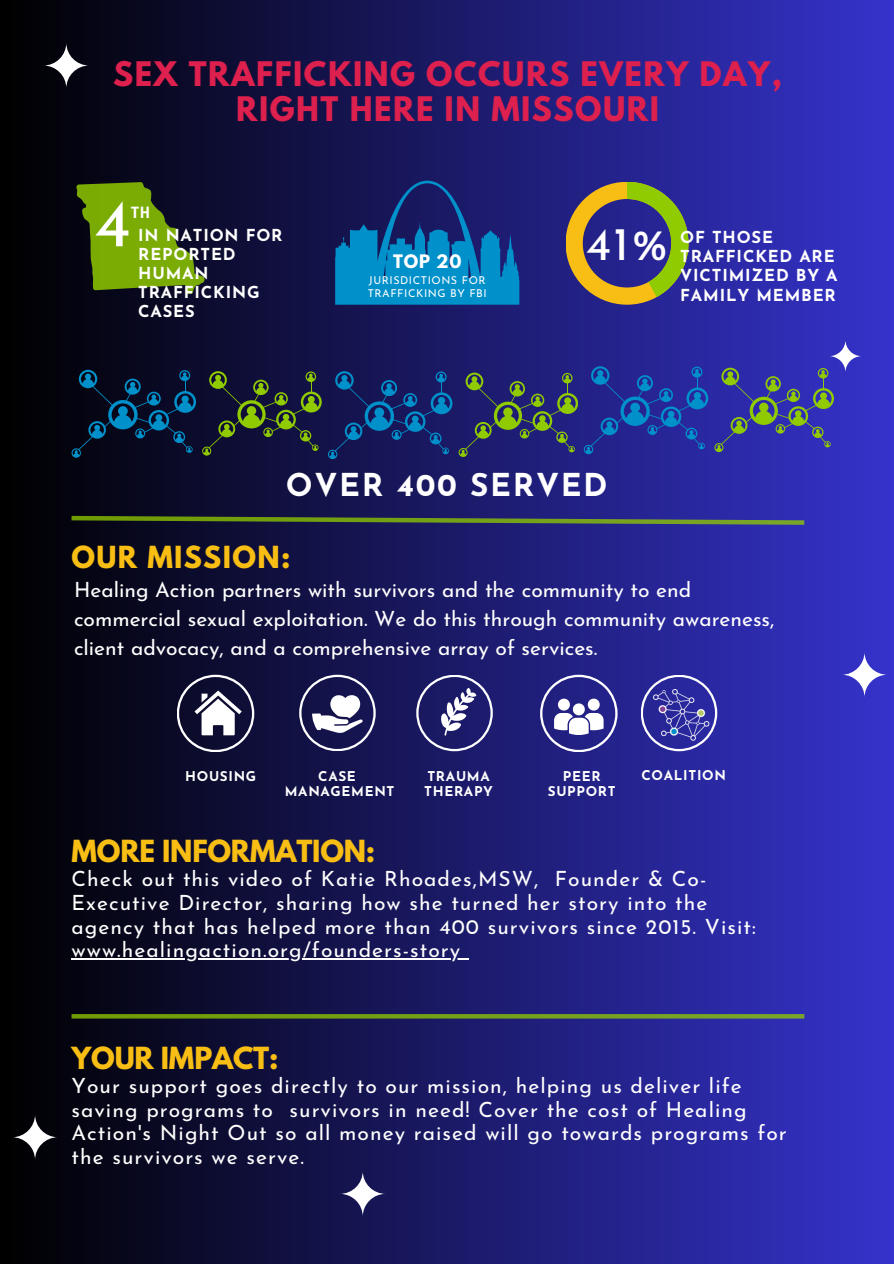
<style>
.page{position:relative;width:894px;height:1264px;background:#fff}
.page>*{position:absolute;margin:0;border:0;box-sizing:border-box;transform-origin:0 0}
.t1{font:67.5px "Josefin Sans";color:#fff}
.t2{font:46.8px "Josefin Sans";color:#fff}
.t3{font:700 31.5px "Josefin Sans";letter-spacing:.05em;color:#fff}
.t4{font:700 30px/34.8px "League Spartan";letter-spacing:.05em;color:#dd204d;text-align:center}
.t5{font:700 27px "League Spartan";letter-spacing:-.01em;color:#f8be14}
.t6{font:700 27px "League Spartan";letter-spacing:.05em;color:#f8be14}
.t7{font:21px/23.7px "Josefin Sans";letter-spacing:.05em;color:#fff}
.t8{font:21px/29.2px "Josefin Sans";color:#fff}
.t9{font:700 16.5px/19.2px "Josefin Sans";letter-spacing:.05em;color:#fff}
.t10{font:700 16.5px "League Spartan";color:#fff}
.t11{font:700 15.75px "Roboto Condensed";color:#fff}
.t12{font:700 13.5px/15.8px "Josefin Sans";letter-spacing:.05em;color:#fff}
.t13{font:10.8px/12.6px "Josefin Sans";letter-spacing:.05em;color:#fff}
</style>
<div class="page">
<div style="left:0;top:0;width:893px;height:1263px;background:linear-gradient(to right,#000,#3533cb)"></div>
<svg style="left:565px;top:182px;width:123px;height:123px;background:#635f5d"></svg>
<svg style="left:74px;top:181px;width:133px;height:113px;background:#4e6c0f"></svg>
<svg style="left:335px;top:181px;width:184px;height:123px;background:#0b5799"></svg>
<svg style="left:69px;top:516px;width:737px;height:9px;background:#465c3d"></svg>
<svg style="left:71px;top:1014px;width:733px;height:4px;background:#729d17"></svg>
<svg style="left:828px;top:340px;width:33px;height:32px"></svg>
<svg style="left:841px;top:652px;width:46px;height:45px;fill:#3432c7"></svg>
<svg style="left:12px;top:1114px;width:46px;height:46px;fill:#03030a"></svg>
<svg style="left:340px;top:1170px;width:45px;height:46px;fill:#161555"></svg>
<svg style="left:43px;top:43px;width:46px;height:45px;fill:#040411"></svg>
<svg style="left:640px;top:674px;width:77px;height:77px;background:#4948a9"></svg>
<svg style="left:177px;top:674px;width:77px;height:78px"></svg>
<img style="left:647px;top:689px;width:75px;height:55px">
<svg style="left:299px;top:674px;width:76px;height:77px"></svg>
<svg style="left:416px;top:674px;width:76px;height:77px;background:#454483"></svg>
<svg style="left:540px;top:674px;width:77px;height:78px"></svg>
<svg style="left:71px;top:370px;width:125px;height:87px;background:#06203d"></svg>
<svg style="left:202px;top:371px;width:119px;height:84px;background:#263130"></svg>
<svg style="left:328px;top:371px;width:124px;height:88px;background:#122c6d"></svg>
<svg style="left:458px;top:372px;width:119px;height:85px;background:#333c60"></svg>
<svg style="left:583px;top:366px;width:125px;height:88px;background:#1e389c"></svg>
<svg style="left:714px;top:368px;width:119px;height:84px;background:#3f488f"></svg>
<hr style="left:71px;top:958px;width:390px;height:1px;background:#fff">
<h2 class="t4" style="left:113px;top:60px;width:670px">SEX TRAFFICKING OCCURS EVERY DAY,<br>RIGHT HERE IN MISSOURI</h2>
<p class="t1" style="left:95px;top:196px;width:38px">4</p>
<h5 class="t11" style="left:131px;top:203px;width:20px">TH</h5>
<p class="t9" style="left:138px;top:227px;width:146px">IN NATION FOR<br>REPORTED<br>HUMAN<br>TRAFFICKING<br>CASES</p>
<p class="t10" style="left:393px;top:253px;width:70px">TOP 20</p>
<p class="t13" style="left:367px;top:275px;width:121px">JURISDICTIONS FOR<br>TRAFFICKING BY FBI</p>
<p class="t2" style="left:586px;top:225px;width:83px">41%</p>
<p class="t9" style="left:680px;top:229px;width:159px">OF THOSE<br>TRAFFICKED ARE<br>VICTIMIZED BY A<br>FAMILY MEMBER</p>
<p class="t3" style="left:286px;top:472px;width:323px">OVER 400 SERVED</p>
<h1 class="t6" style="left:71px;top:544px;width:220px">OUR MISSION:</h1>
<h5 class="t8" style="left:74px;top:577px;width:701px">Healing Action partners with survivors and the community to end commercial sexual exploitation. We do this through community awareness, client advocacy, and a comprehensive array of services.</h5>
<h5 class="t12" style="left:185px;top:769px;width:72px">HOUSING</h5>
<p class="t12" style="left:318px;top:769px;width:39px">CASE</p>
<h2 class="t12" style="left:641px;top:769px;width:86px">COALITION</h2>
<p class="t12" style="left:285px;top:785px;width:111px">MANAGEMENT</p>
<p class="t12" style="left:424px;top:769px;width:70px">TRAUMA<br>THERAPY</p>
<h5 class="t12" style="left:547px;top:769px;width:69px;text-align:center">PEER<br>SUPPORT</h5>
<p class="t5" style="left:71px;top:837px;width:305px">MORE INFORMATION:</p>
<p class="t7" style="left:71px;top:869px;width:685px">Check out this video of Katie Rhoades,MSW, Founder &amp; Co-<br>Executive Director, sharing how she turned her story into the agency that has helped more than 400 survivors since 2015. Visit:</p>
<p class="t7" style="left:71px;top:940px;width:390px">www.healingaction.org/founders-story</p>
<h3 class="t5" style="left:71px;top:1044px;width:208px">YOUR IMPACT:</h3>
<h4 class="t7" style="left:71px;top:1075px;width:716px">Your support goes directly to our mission, helping us deliver life saving programs to survivors in need! Cover the cost of Healing Action's Night Out so all money raised will go towards programs for the survivors we serve.</h4>
</div>
